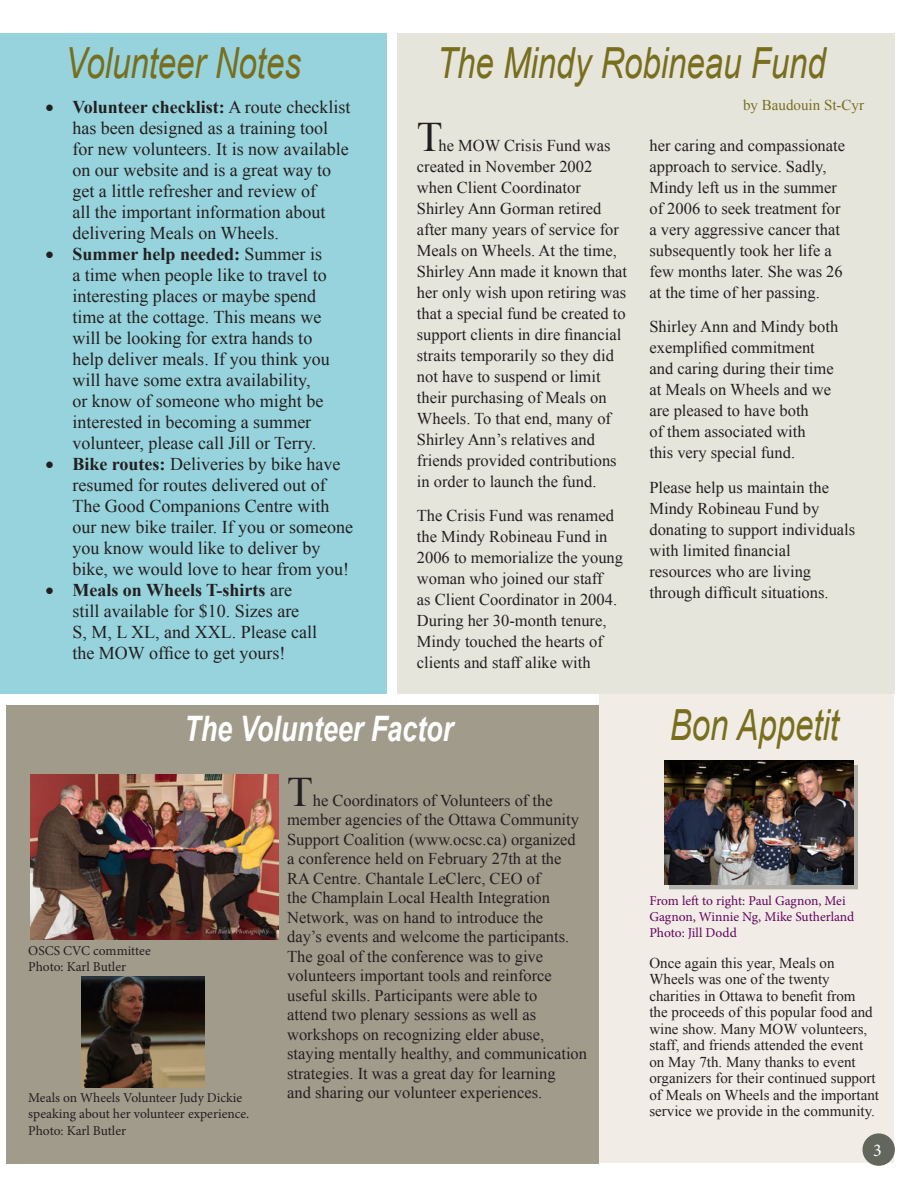
<style>
.page{position:relative;width:918px;height:1188px;background:#fff}
.page>*{position:absolute;margin:0;border:0;box-sizing:border-box;transform-origin:0 0}
.t1{font:italic 42.9px "Arial";color:#786e1e;scale:.77 1}
.t2{font:42px "Times New Roman";color:#231f20}
.t3{font:italic 700 35.1px "Arial";color:#fff;scale:.77 1}
.t4{font:18px/21px "Times New Roman";color:#231f20}
.t5{font:18px "Minion Pro";color:#fff}
.t6{font:16.5px/21px "Times New Roman";color:#231f20}
.t7{font:15px/16.5px "Times New Roman";color:#231f20}
.t8{font:15px "Times New Roman";color:#786e1e}
.t9{font:13.5px/16.2px "Minion Pro";letter-spacing:-.005em;color:#231f20}
.t10{font:13.5px/16.2px "Minion Pro";letter-spacing:-.005em;color:#65035f}
.s1{font-weight:700}
</style>
<div class="page">
<div style="left:599px;top:694px;width:295px;height:469px;background:#f1ede6"></div>
<div style="left:6px;top:705px;width:593px;height:458px;background:#a19b8c"></div>
<div style="left:0;top:33px;width:386px;height:661px;background:#96d3dc"></div>
<div style="left:397px;top:33px;width:497px;height:661px;background:#e6e5dc"></div>
<div style="left:862px;top:1133px;width:33px;height:33px;background:#63665c;border-radius:50%"></div>
<img style="left:30px;top:774px;width:248px;height:165px">
<img style="left:81px;top:976px;width:124px;height:111px">
<div style="left:669px;top:765px;width:189px;height:124px;background:#231f20;opacity:.3"></div>
<img style="left:664px;top:760px;width:189px;height:125px">
<h1 class="t1" style="left:66px;top:35px;width:307px">Volunteer Notes</h1>
<p class="t4" style="left:72px;top:96px;width:279px;text-indent:-27px">• <span class="s1">Volunteer checklist:</span> A route checklist has been designed as a training tool for new volunteers. It is now available on our website and is a great way to get a little refresher and review of<br>all the important information about delivering Meals on Wheels.</p>
<p class="t4" style="left:72px;top:243px;width:259px;text-indent:-27px">• <span class="s1">Summer help needed:</span> Summer is a time when people like to travel to interesting places or maybe spend time at the cottage. This means we will be looking for extra hands to help deliver meals. If you think you will have some extra availability, or know of someone who might be interested in becoming a summer volunteer, please call Jill or Terry.</p>
<p class="t4" style="left:72px;top:453px;width:282px;text-indent:-27px">• <span class="s1">Bike routes:</span> Deliveries by bike have resumed for routes delivered out of The Good Companions Centre with our new bike trailer. If you or someone you know would like to deliver by bike, we would love to hear from you!</p>
<p class="t4" style="left:72px;top:579px;width:246px;text-indent:-27px">• <span class="s1">Meals on Wheels T-shirts</span> are still available for $10. Sizes are<br>S, M, L XL, and XXL. Please call the MOW office to get yours!</p>
<h1 class="t1" style="left:437px;top:35px;width:506px">The Mindy Robineau Fund</h1>
<p class="t8" style="left:743px;top:94px;width:122px">by Baudouin St-Cyr</p>
<h2 class="t2" style="left:417px;top:108px;width:27px">T</h2>
<p class="t6" style="left:417px;top:134px;width:212px;text-indent:22px">he MOW Crisis Fund was created in November 2002 when Client Coordinator<br>Shirley Ann Gorman retired after many years of service for<br>Meals on Wheels. At the time,<br>Shirley Ann made it known that her only wish upon retiring was that a special fund be created to support clients in dire financial straits temporarily so they did not have to suspend or limit their purchasing of Meals on<br>Wheels. To that end, many of<br>Shirley Ann’s relatives and friends provided contributions in order to launch the fund.</p>
<p class="t6" style="left:417px;top:505px;width:208px">The Crisis Fund was renamed the Mindy Robineau Fund in<br>2006 to memorialize the young woman who joined our staff<br>as Client Coordinator in 2004.<br>During her 30-month tenure,<br>Mindy touched the hearts of clients and staff alike with</p>
<p class="t6" style="left:649px;top:135px;width:197px">her caring and compassionate approach to service. Sadly,<br>Mindy left us in the summer of 2006 to seek treatment for a very aggressive cancer that subsequently took her life a few months later. She was 26 at the time of her passing.</p>
<p class="t6" style="left:649px;top:316px;width:190px">Shirley Ann and Mindy both exemplified commitment and caring during their time at Meals on Wheels and we are pleased to have both<br>of them associated with<br>this very special fund.</p>
<p class="t6" style="left:649px;top:477px;width:207px">Please help us maintain the<br>Mindy Robineau Fund by donating to support individuals with limited financial resources who are living through difficult situations.</p>
<h3 class="t3" style="left:184px;top:705px;width:351px">The Volunteer Factor</h3>
<p class="t9" style="left:28px;top:942px;width:124px">OSCS CVC committee<br>Photo: Karl Butler</p>
<p class="t9" style="left:28px;top:1090px;width:223px">Meals on Wheels Volunteer Judy Dickie speaking about her volunteer experience.<br>Photo: Karl Butler</p>
<h2 class="t2" style="left:287px;top:763px;width:27px">T</h2>
<p class="t6" style="left:287px;top:790px;width:302px;line-height:19.5px;text-indent:26px">he Coordinators of Volunteers of the member agencies of the Ottawa Community Support Coalition (www.ocsc.ca) organized a conference held on February 27th at the RA Centre. Chantale LeClerc, CEO of<br>the Champlain Local Health Integration Network, was on hand to introduce the<br>day’s events and welcome the participants.<br>The goal of the conference was to give volunteers important tools and reinforce useful skills. Participants were able to<br>attend two plenary sessions as well as workshops on recognizing elder abuse, staying mentally healthy, and communication strategies. It was a great day for learning<br>and sharing our volunteer experiences.</p>
<h1 class="t1" style="left:670px;top:697px;width:221px">Bon Appetit</h1>
<p class="t10" style="left:649px;top:893px;width:206px">From left to right: Paul Gagnon, Mei<br>Gagnon, Winnie Ng, Mike Sutherland<br>Photo: Jill Dodd</p>
<p class="t7" style="left:649px;top:954px;width:231px">Once again this year, Meals on Wheels was one of the twenty charities in Ottawa to benefit from<br>the proceeds of this popular food and wine show. Many MOW volunteers, staff, and friends attended the event on May 7th. Many thanks to event organizers for their continued support of Meals on Wheels and the important service we provide in the community.</p>
<p class="t5" style="left:873px;top:1138px;width:10px">3</p>
</div>
